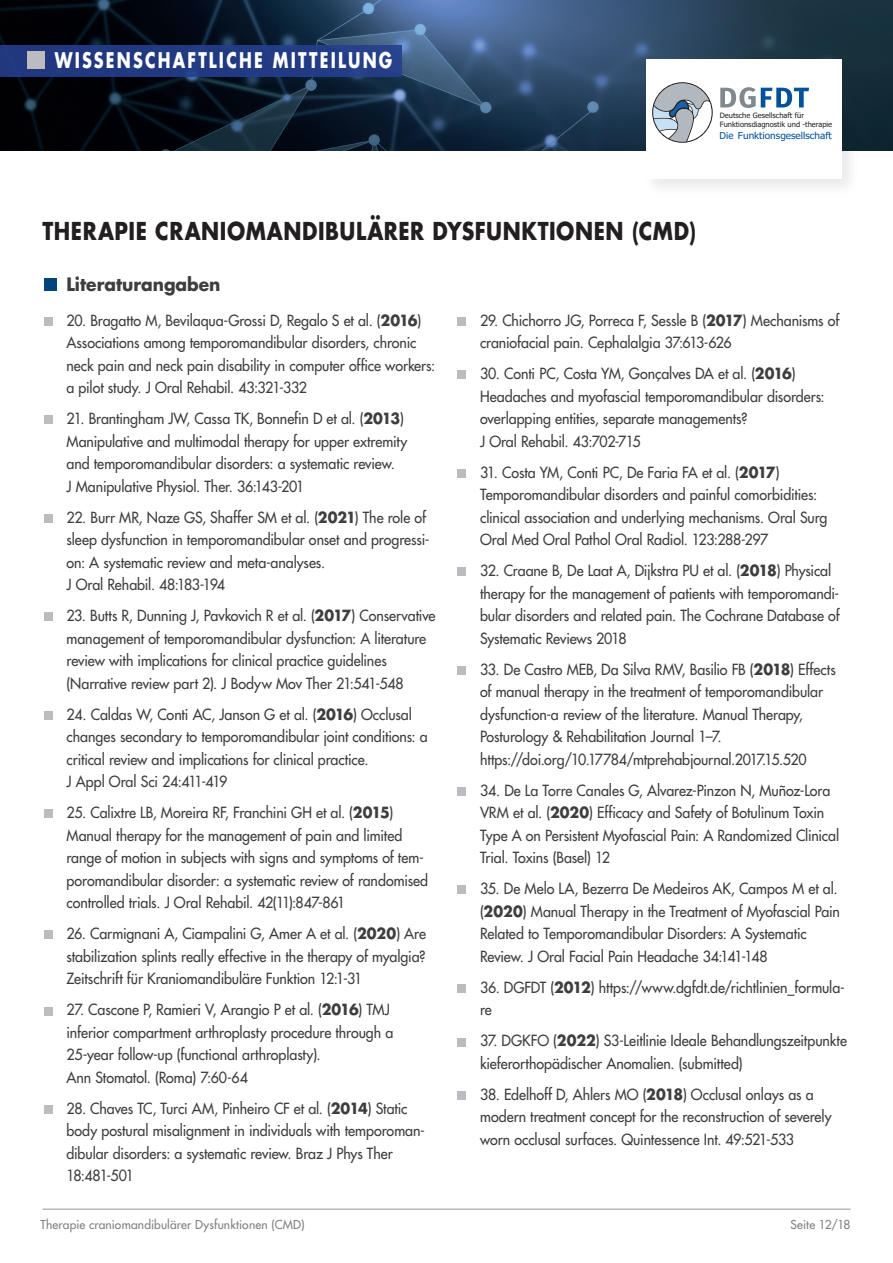
<style>
.page{position:relative;width:893px;height:1263px;background:#fff}
.page>*{position:absolute;margin:0;border:0;box-sizing:border-box;transform-origin:0 0}
.t1{font:700 24px "Futura";letter-spacing:.03em;color:#231f20;scale:.86 1}
.t2{font:700 21px "Futura";letter-spacing:.14em;color:#fff;scale:.76 1}
.Absatzformat_1{font:700 18px "Futura";color:#3e3e3f;scale:.95 1}
.Absatzformat_1-2{font:15px/22.5px "Futura";letter-spacing:-.005em;color:#3e3e3f;scale:.95 1}
.t3{font:12px "Futura";letter-spacing:.015em;color:#808083}
.t4{font:9.45px "Tahoma";color:#01519b}
.t5{font:7.35px/8.9px "Tahoma";color:#231f20}
.s1{font-weight:700}
</style>
<div class="page">
<img style="left:0;top:0;width:893px;height:151px">
<div style="left:642px;top:56px;width:218px;height:142px;background:#231f20;opacity:.1"></div>
<div style="left:646px;top:60px;width:195px;height:119px;background:#fff"></div>
<svg style="left:652px;top:82px;width:61px;height:61px"></svg>
<svg style="left:720px;top:87px;width:89px;height:21px"></svg>
<div style="left:0;top:45px;width:401px;height:32px;background:#213a82"></div>
<div style="left:28px;top:51px;width:17px;height:17px;background:#bcbbbf"></div>
<hr style="left:43px;top:1209px;width:807px;height:1px;background:#939598">
<div style="left:44px;top:278px;width:13px;height:13px;background:#00447b"></div>
<div style="left:44px;top:317px;width:9px;height:9px;background:#bcbbbf"></div>
<div style="left:44px;top:416px;width:9px;height:8px;background:#bcbbbf"></div>
<div style="left:44px;top:514px;width:9px;height:9px;background:#bcbbbf"></div>
<div style="left:44px;top:613px;width:9px;height:8px;background:#bcbbbf"></div>
<div style="left:44px;top:711px;width:9px;height:9px;background:#bcbbbf"></div>
<div style="left:44px;top:810px;width:9px;height:8px;background:#bcbbbf"></div>
<div style="left:44px;top:931px;width:9px;height:8px;background:#bcbbbf"></div>
<div style="left:44px;top:1007px;width:9px;height:8px;background:#bcbbbf"></div>
<div style="left:44px;top:1105px;width:9px;height:9px;background:#bcbbbf"></div>
<div style="left:458px;top:317px;width:8px;height:9px;background:#bcbbbf"></div>
<div style="left:458px;top:371px;width:8px;height:8px;background:#bcbbbf"></div>
<div style="left:458px;top:469px;width:8px;height:9px;background:#bcbbbf"></div>
<div style="left:458px;top:568px;width:8px;height:8px;background:#bcbbbf"></div>
<div style="left:458px;top:666px;width:8px;height:9px;background:#bcbbbf"></div>
<div style="left:458px;top:787px;width:8px;height:9px;background:#bcbbbf"></div>
<div style="left:458px;top:886px;width:8px;height:8px;background:#bcbbbf"></div>
<div style="left:458px;top:984px;width:8px;height:9px;background:#bcbbbf"></div>
<div style="left:458px;top:1038px;width:8px;height:8px;background:#bcbbbf"></div>
<div style="left:458px;top:1091px;width:8px;height:9px;background:#bcbbbf"></div>
<h2 class="t2" style="left:55px;top:46px;width:446px">WISSENSCHAFTLICHE MITTEILUNG</h2>
<p class="t5" style="left:720px;top:111px;width:114px">Deutsche Gesellschaft für<br>Funktionsdiagnostik und -therapie</p>
<p class="t4" style="left:720px;top:129px;width:114px">Die Funktionsgesellschaft</p>
<p class="t1" style="left:43px;top:214px;width:761px">THERAPIE CRANIOMANDIBULÄRER DYSFUNKTIONEN (CMD)</p>
<p class="Absatzformat_1" style="left:67px;top:272px;width:164px">Literaturangaben</p>
<p class="Absatzformat_1-2" style="left:67px;top:309px;width:390px">20. Bragatto M, Bevilaqua-Grossi D, Regalo S et al. (<span class="s1">2016</span>)<br>Associations among temporomandibular disorders, chronic neck pain and neck pain disability in computer office workers: a pilot study. J Oral Rehabil. 43:321-332</p>
<p class="Absatzformat_1-2" style="left:67px;top:407px;width:360px">21. Brantingham JW, Cassa TK, Bonnefin D et al. (<span class="s1">2013</span>)<br>Manipulative and multimodal therapy for upper extremity and temporomandibular disorders: a systematic review.<br>J Manipulative Physiol. Ther. 36:143-201</p>
<p class="Absatzformat_1-2" style="left:67px;top:506px;width:384px">22. Burr MR, Naze GS, Shaffer SM et al. (<span class="s1">2021</span>) The role of sleep dysfunction in temporomandibular onset and progressi&shy;on: A systematic review and meta-analyses.<br>J Oral Rehabil. 48:183-194</p>
<p class="Absatzformat_1-2" style="left:67px;top:604px;width:390px">23. Butts R, Dunning J, Pavkovich R et al. (<span class="s1">2017</span>) Conservative management of temporomandibular dysfunction: A literature review with implications for clinical practice guidelines (Narrative review part 2). J Bodyw Mov Ther 21:541-548</p>
<p class="Absatzformat_1-2" style="left:67px;top:703px;width:382px">24. Caldas W, Conti AC, Janson G et al. (<span class="s1">2016</span>) Occlusal changes secondary to temporomandibular joint conditions: a critical review and implications for clinical practice.<br>J Appl Oral Sci 24:411-419</p>
<p class="Absatzformat_1-2" style="left:67px;top:801px;width:382px">25. Calixtre LB, Moreira RF, Franchini GH et al. (<span class="s1">2015</span>)<br>Manual therapy for the management of pain and limited range of motion in subjects with signs and symptoms of tem&shy;poromandibular disorder: a systematic review of randomised controlled trials. J Oral Rehabil. 42(11):847-861</p>
<p class="Absatzformat_1-2" style="left:67px;top:922px;width:380px;text-align:justify">26. Carmignani A, Ciampalini G, Amer A et al. (<span class="s1">2020</span>) Are stabilization splints really effective in the therapy of myalgia?<br>Zeitschrift für Kraniomandibuläre Funktion 12:1-31</p>
<p class="Absatzformat_1-2" style="left:67px;top:998px;width:345px">27. Cascone P, Ramieri V, Arangio P et al. (<span class="s1">2016</span>) TMJ inferior compartment arthroplasty procedure through a 25-year follow-up (functional arthroplasty).<br>Ann Stomatol. (Roma) 7:60-64</p>
<p class="Absatzformat_1-2" style="left:67px;top:1097px;width:377px">28. Chaves TC, Turci AM, Pinheiro CF et al. (<span class="s1">2014</span>) Static body postural misalignment in individuals with temporoman&shy;dibular disorders: a systematic review. Braz J Phys Ther 18:481-501</p>
<p class="t3" style="left:40px;top:1217px;width:266px">Therapie craniomandibulärer Dysfunktionen (CMD)</p>
<p class="Absatzformat_1-2" style="left:480px;top:309px;width:380px">29. Chichorro JG, Porreca F, Sessle B (<span class="s1">2017</span>) Mechanisms of craniofacial pain. Cephalalgia 37:613-626</p>
<p class="Absatzformat_1-2" style="left:480px;top:362px;width:364px">30. Conti PC, Costa YM, Gonçalves DA et al. (<span class="s1">2016</span>)<br>Headaches and myofascial temporomandibular disorders: overlapping entities, separate managements?<br>J Oral Rehabil. 43:702-715</p>
<p class="Absatzformat_1-2" style="left:480px;top:461px;width:367px">31. Costa YM, Conti PC, De Faria FA et al. (<span class="s1">2017</span>)<br>Temporomandibular disorders and painful comorbidities: clinical association and underlying mechanisms. Oral Surg Oral Med Oral Pathol Oral Radiol. 123:288-297</p>
<p class="Absatzformat_1-2" style="left:480px;top:559px;width:380px">32. Craane B, De Laat A, Dijkstra PU et al. (<span class="s1">2018</span>) Physical therapy for the management of patients with temporomandi&shy;bular disorders and related pain. The Cochrane Database of Systematic Reviews 2018</p>
<p class="Absatzformat_1-2" style="left:480px;top:658px;width:376px">33. De Castro MEB, Da Silva RMV, Basilio FB (<span class="s1">2018</span>) Effects of manual therapy in the treatment of temporomandibular dysfunction-a review of the literature. Manual Therapy, Posturology &amp; Rehabilitation Journal 1–7. https://doi.org/10.17784/mtprehabjournal.2017.15.520</p>
<p class="Absatzformat_1-2" style="left:480px;top:779px;width:380px">34. De La Torre Canales G, Alvarez-Pinzon N, Muñoz-Lora VRM et al. (<span class="s1">2020</span>) Efficacy and Safety of Botulinum Toxin Type A on Persistent Myofascial Pain: A Randomized Clinical Trial. Toxins (Basel) 12</p>
<p class="Absatzformat_1-2" style="left:480px;top:877px;width:380px">35. De Melo LA, Bezerra De Medeiros AK, Campos M et al. (<span class="s1">2020</span>) Manual Therapy in the Treatment of Myofascial Pain Related to Temporomandibular Disorders: A Systematic Review. J Oral Facial Pain Headache 34:141-148</p>
<p class="Absatzformat_1-2" style="left:480px;top:976px;width:385px">36. DGFDT (<span class="s1">2012</span>) https://www.dgfdt.de/richtlinien_formula&shy;re</p>
<p class="Absatzformat_1-2" style="left:480px;top:1029px;width:388px">37. DGKFO (<span class="s1">2022</span>) S3-Leitlinie Ideale Behandlungszeitpunkte kieferorthopädischer Anomalien. (submitted)</p>
<p class="Absatzformat_1-2" style="left:480px;top:1083px;width:372px">38. Edelhoff D, Ahlers MO (<span class="s1">2018</span>) Occlusal onlays as a modern treatment concept for the reconstruction of severely worn occlusal surfaces. Quintessence Int. 49:521-533</p>
<p class="t3" style="left:790px;top:1217px;width:61px">Seite 12/18</p>
</div>
